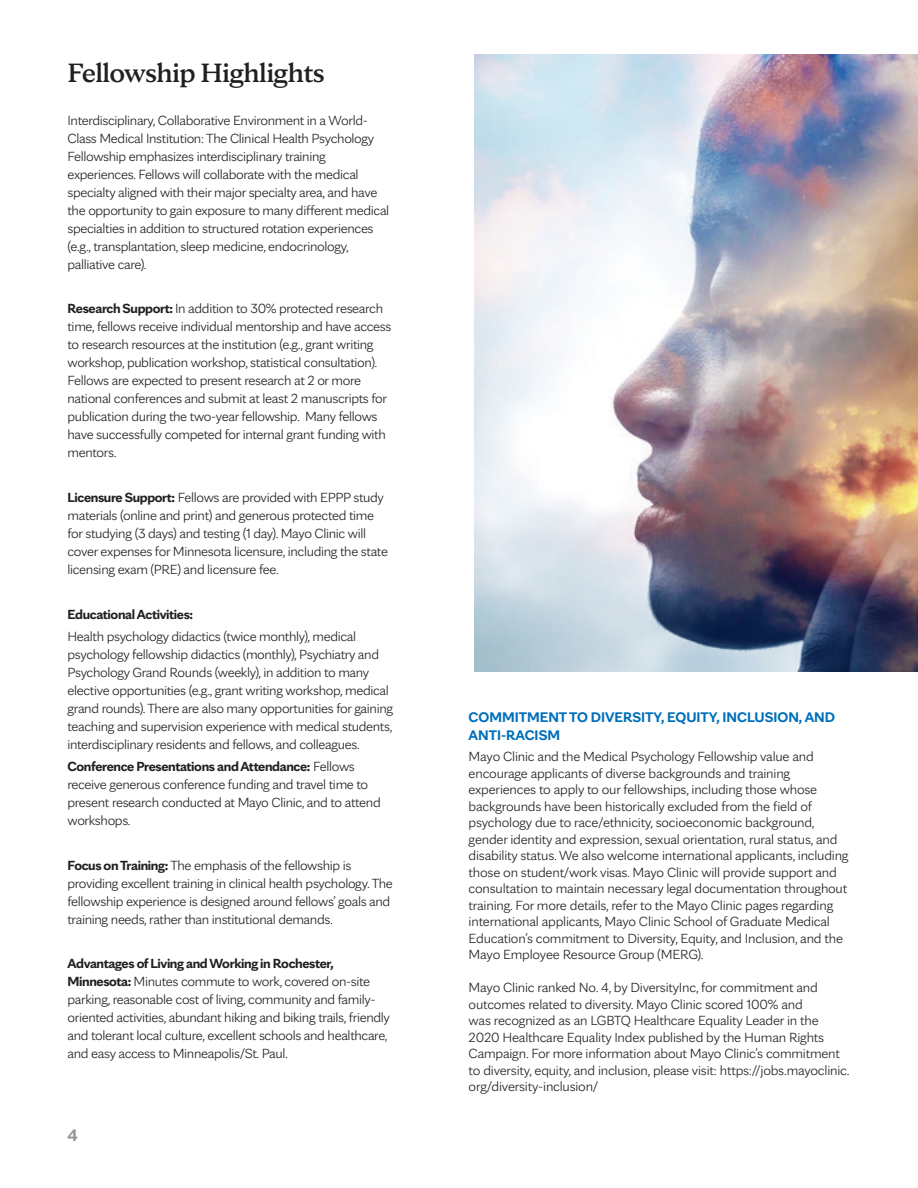
<style>
.page{position:relative;width:918px;height:1188px;background:#fff}
.page>*{position:absolute;margin:0;border:0;box-sizing:border-box;transform-origin:0 0}
.t1{font:600 28.5px "Mayo Clinic Serif";letter-spacing:-.025em;color:#231f20}
.t2{font:700 18px "Mayo Clinic Sans";color:#939598}
.t3{font:700 15px/18px "Mayo Clinic Sans";color:#006fba}
.t4{font:300 14.25px/18px "Mayo Clinic Sans";letter-spacing:-.025em;color:#231f20}
.t5{font:700 14.25px "Mayo Clinic Sans";letter-spacing:-.025em;color:#231f20}
.s1{font-weight:700}
</style>
<div class="page">
<img style="left:475px;top:54px;width:443px;height:618px">
<h1 class="t1" style="left:68px;top:49px;width:259px">Fellowship Highlights</h1>
<p class="t4" style="left:68px;top:110px;width:323px">Interdisciplinary, Collaborative Environment in a World-Class Medical Institution: The Clinical Health Psychology Fellowship emphasizes interdisciplinary training experiences. Fellows will collaborate with the medical specialty aligned with their major specialty area, and have the opportunity to gain exposure to many different medical specialties in addition to structured rotation experiences (e.g., transplantation, sleep medicine, endocrinology, palliative care).</p>
<p class="t4" style="left:68px;top:298px;width:326px"><span class="s1">Research Support:</span> In addition to 30% protected research time, fellows receive individual mentorship and have access to research resources at the institution (e.g., grant writing workshop, publication workshop, statistical consultation).<br>Fellows are expected to present research at 2 or more national conferences and submit at least 2 manuscripts for publication during the two-year fellowship. Many fellows have successfully competed for internal grant funding with mentors.</p>
<p class="t4" style="left:68px;top:487px;width:322px"><span class="s1">Licensure Support:</span> Fellows are provided with EPPP study materials (online and print) and generous protected time for studying (3 days) and testing (1 day). Mayo Clinic will cover expenses for Minnesota licensure, including the state licensing exam (PRE) and licensure fee.</p>
<p class="t5" style="left:68px;top:602px;width:127px">Educational Activities:</p>
<p class="t4" style="left:68px;top:626px;width:327px">Health psychology didactics (twice monthly), medical psychology fellowship didactics (monthly), Psychiatry and Psychology Grand Rounds (weekly), in addition to many elective opportunities (e.g., grant writing workshop, medical grand rounds). There are also many opportunities for gaining teaching and supervision experience with medical students, interdisciplinary residents and fellows, and colleagues.</p>
<p class="t4" style="left:68px;top:756px;width:315px"><span class="s1">Conference Presentations and Attendance:</span> Fellows receive generous conference funding and travel time to present research conducted at Mayo Clinic, and to attend workshops.</p>
<p class="t4" style="left:68px;top:855px;width:327px"><span class="s1">Focus on Training:</span> The emphasis of the fellowship is providing excellent training in clinical health psychology. The fellowship experience is designed around fellows’ goals and training needs, rather than institutional demands.</p>
<p class="t4" style="left:68px;top:954px;width:324px"><span class="s1">Advantages of Living and Working in Rochester, Minnesota:</span> Minutes commute to work, covered on-site parking, reasonable cost of living, community and family&shy;oriented activities, abundant hiking and biking trails, friendly and tolerant local culture, excellent schools and healthcare, and easy access to Minneapolis/St. Paul.</p>
<p class="t2" style="left:68px;top:1121px;width:12px">4</p>
<p class="t3" style="left:469px;top:707px;width:368px">COMMITMENT TO DIVERSITY, EQUITY, INCLUSION, AND<br>ANTI-RACISM</p>
<p class="t4" style="left:469px;top:747px;width:382px;line-height:16.5px">Mayo Clinic and the Medical Psychology Fellowship value and encourage applicants of diverse backgrounds and training experiences to apply to our fellowships, including those whose backgrounds have been historically excluded from the field of psychology due to race/ethnicity, socioeconomic background, gender identity and expression, sexual orientation, rural status, and disability status. We also welcome international applicants, including those on student/work visas. Mayo Clinic will provide support and consultation to maintain necessary legal documentation throughout training. For more details, refer to the Mayo Clinic pages regarding international applicants, Mayo Clinic School of Graduate Medical Education’s commitment to Diversity, Equity, and Inclusion, and the Mayo Employee Resource Group (MERG).</p>
<p class="t4" style="left:469px;top:978px;width:383px;line-height:16.5px">Mayo Clinic ranked No. 4, by DiversityInc, for commitment and outcomes related to diversity. Mayo Clinic scored 100% and<br>was recognized as an LGBTQ Healthcare Equality Leader in the 2020 Healthcare Equality Index published by the Human Rights Campaign. For more information about Mayo Clinic’s commitment to diversity, equity, and inclusion, please visit: https://jobs.mayoclinic. org/diversity-inclusion/</p>
</div>
